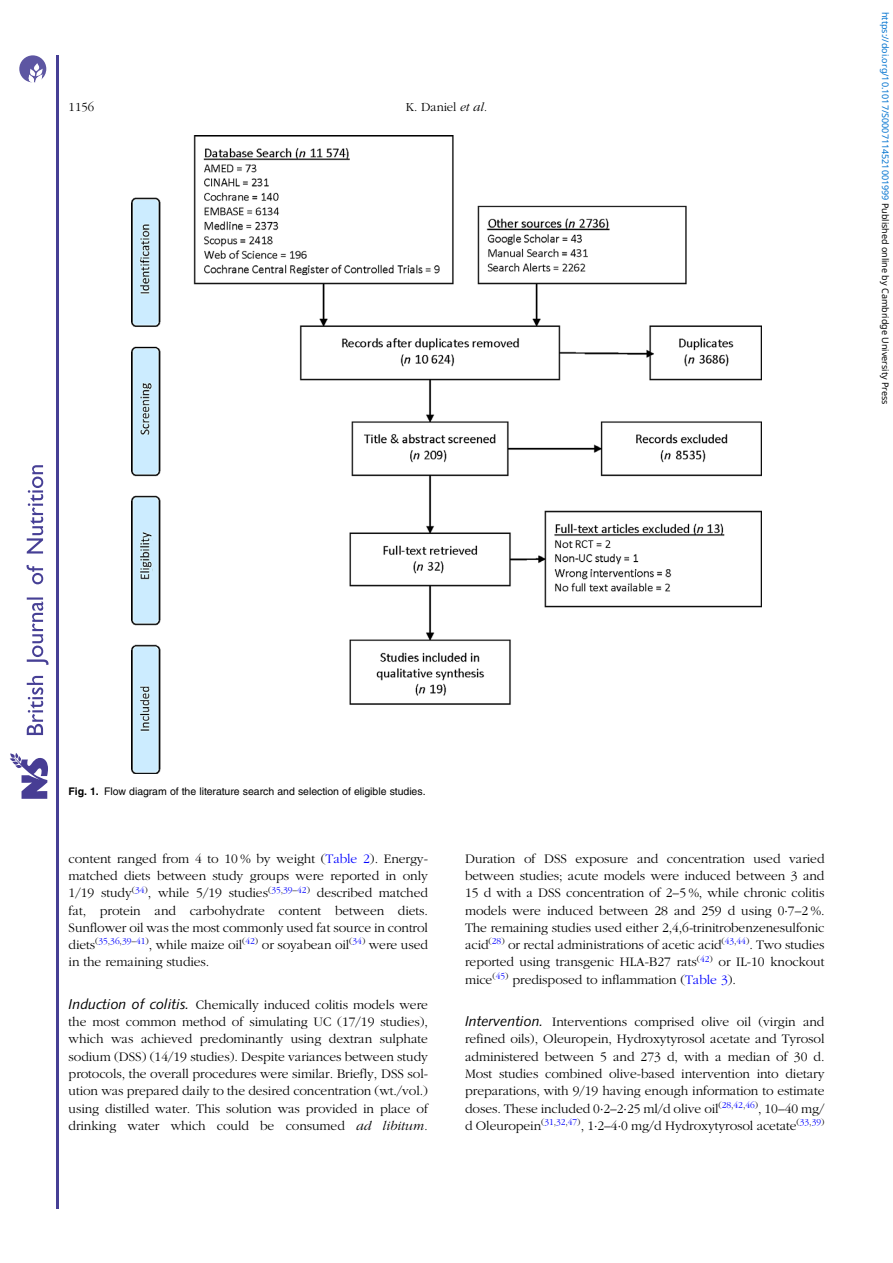
<style>
.page{position:relative;width:893px;height:1263px;background:#fff}
.page>*{position:absolute;margin:0;border:0;box-sizing:border-box;transform-origin:0 0}
.t1{font:13.5px/17.2px "Adv OT777 cf 4 fb";color:#000;text-align:justify}
.t2{font:12.75px "Adv OT777 cf 4 fb";color:#000}
.t3{font:10.5px "Adv OT82 c 4 f 4 c 4";color:#000}
.t4{font:9px "Noto Sans";color:#0172cf}
.s1{font-family:"Adv OT4 e 1564 e 8.I"}
.s2{color:#000}
.s3{font-family:"Adv O Tf 3919 c 9 c.B"}
.s4{color:#00f}
.s5{font-family:"Adv OT078 e 26 fc.I";font-size:14.25px}
.s6{font-style:inherit}
.s7{font-family:"Adv OT8608 a 8 d 1"}
</style>
<div class="page">
<hr style="left:56px;top:55px;width:2px;height:1153px;background:#463f95">
<svg style="left:10px;top:753px;width:38px;height:46px"></svg>
<svg style="left:26px;top:465px;width:23px;height:270px"></svg>
<svg style="left:19px;top:55px;width:27px;height:27px"></svg>
<img style="left:131px;top:135px;width:631px;height:638px">
<p class="t2" style="left:69px;top:102px;width:27px">1156</p>
<p class="t2" style="left:406px;top:102px;width:83px">K. Daniel <span class="s1">et al.</span></p>
<p class="t4" style="left:892px;top:12px;width:394px;rotate:90deg">https://doi.org/10.1017/S0007114521001999 <span class="s2">Published online by Cambridge University Press</span></p>
<p class="t3" style="left:69px;top:788px;width:358px"><span class="s3">Fig. 1.</span> Flow diagram of the literature search and selection of eligible studies.</p>
<p class="t1" style="left:69px;top:851px;width:361px">content ranged from 4 to 10 % by weight (<span class="s4">Table 2</span>). Energy&shy;matched diets between study groups were reported in only 1/19 study<sup>(</sup><sup>34</sup><sup>)</sup>, while 5/19 studies<sup>(</sup><sup>35</sup><sup>,</sup><sup>39</sup><sup>–</sup><sup>42</sup><sup>)</sup> described matched fat, protein and carbohydrate content between diets.<br>Sunflower oil was the most commonly used fat source in control diets<sup>(</sup><sup>35</sup><sup>,</sup><sup>36</sup><sup>,</sup><sup>39</sup><sup>–</sup><sup>41</sup><sup>)</sup>, while maize oil<sup>(</sup><sup>42</sup><sup>)</sup> or soyabean oil<sup>(</sup><sup>34</sup><sup>)</sup> were used in the remaining studies.</p>
<p class="t1" style="left:69px;top:997px;width:361px"><span class="s5">Induction of colitis.</span> Chemically induced colitis models were the most common method of simulating UC (17/19 studies), which was achieved predominantly using dextran sulphate sodium (DSS) (14/19 studies). Despite variances between study protocols, the overall procedures were similar. Briefly, DSS sol&shy;ution was prepared daily to the desired concentration (wt./vol.) using distilled water. This solution was provided in place of drinking water which could be consumed <span class="s1">ad libitum.</span></p>
<p class="t1" style="left:465px;top:851px;width:361px">Duration of DSS exposure and concentration used varied between studies; acute models were induced between 3 and 15 d with a DSS concentration of 2<span class="s6">–</span>5 %, while chronic colitis models were induced between 28 and 259 d using 0<span class="s7">·</span>7<span class="s6">–</span>2 %.<br>The remaining studies used either 2,4,6-trinitrobenzenesulfonic acid<sup>(</sup><sup>28</sup><sup>)</sup> or rectal administrations of acetic acid<sup>(</sup><sup>43</sup><sup>,</sup><sup>44</sup><sup>)</sup>. Two studies reported using transgenic HLA-B27 rats<sup>(</sup><sup>42</sup><sup>)</sup> or IL-10 knockout mice<sup>(</sup><sup>45</sup><sup>)</sup> predisposed to inflammation (<span class="s4">Table 3</span>).</p>
<p class="t1" style="left:465px;top:1014px;width:361px"><span class="s5">Intervention.</span> Interventions comprised olive oil (virgin and refined oils), Oleuropein, Hydroxytyrosol acetate and Tyrosol administered between 5 and 273 d, with a median of 30 d.<br>Most studies combined olive-based intervention into dietary preparations, with 9/19 having enough information to estimate doses. These included 0<span class="s7">·</span>2<span class="s6">–</span>2<span class="s7">·</span>25 ml/d olive oil<sup>(</sup><sup>28</sup><sup>,</sup><sup>42</sup><sup>,</sup><sup>46</sup><sup>)</sup>, 10<span class="s6">–</span>40 mg/ d Oleuropein<sup>(</sup><sup>31</sup><sup>,</sup><sup>32</sup><sup>,</sup><sup>47</sup><sup>)</sup>, 1<span class="s7">·</span>2<span class="s6">–</span>4<span class="s7">·</span>0 mg/d Hydroxytyrosol acetate<sup>(</sup><sup>33</sup><sup>,</sup><sup>39</sup><sup>)</sup></p>
</div>
